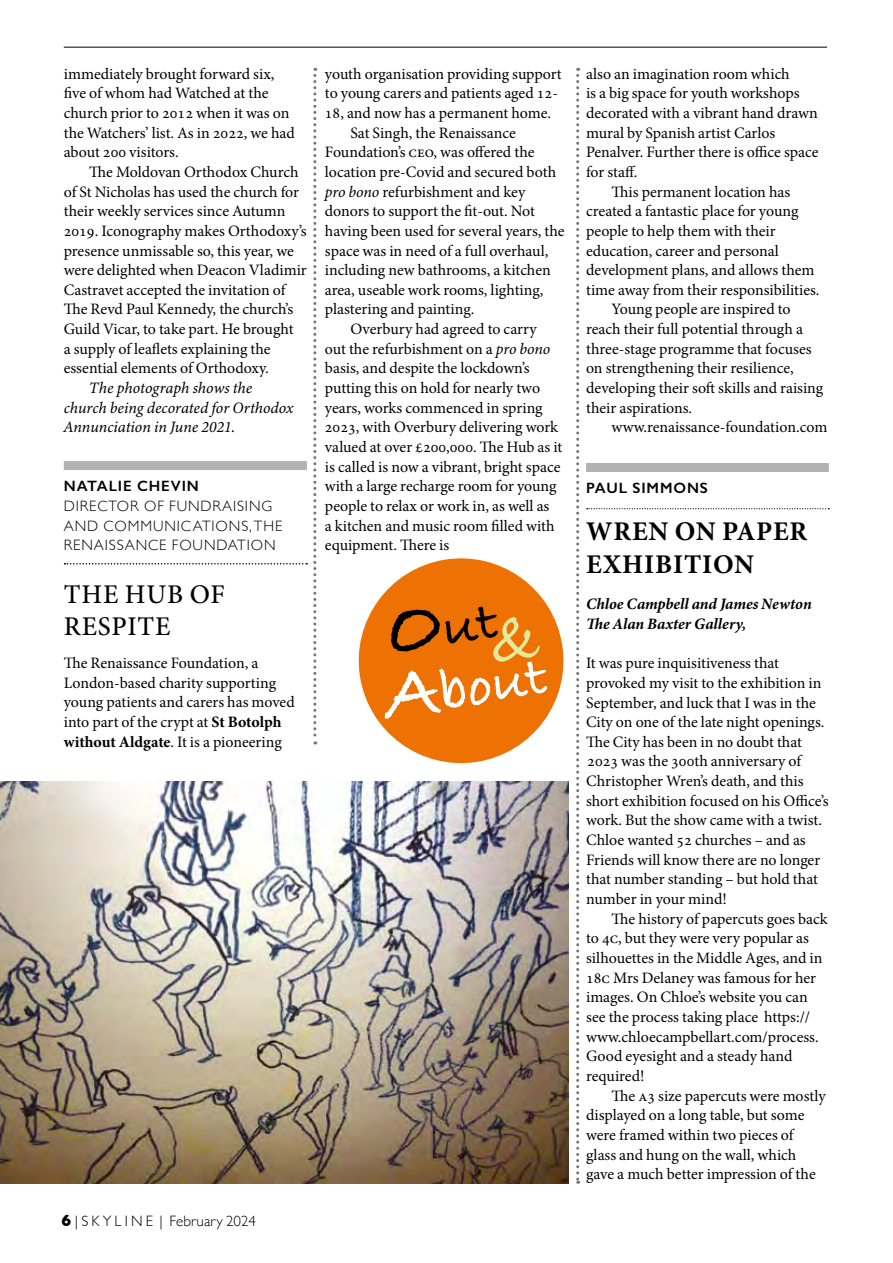
<style>
.page{position:relative;width:893px;height:1263px;background:#fff}
.page>*{position:absolute;margin:0;border:0;box-sizing:border-box;transform-origin:0 0}
.t1{font:700 58.05px "Bradley Hand ITCTT";color:#fff}
.t2{font:700 57px "Bradley Hand ITCTT";color:#000}
.t3{font:700 27px/33px "Minion Pro";letter-spacing:.03em;color:#000}
.t4{font:500 27px/31.5px "Minion Pro";letter-spacing:.03em;color:#000}
.t5{font:15.9px/19.6px "Minion Pro";letter-spacing:-.005em;color:#000}
.t6{font:italic 15.9px/19.6px "Minion Variable Concept";color:#000}
.t7{font:italic 700 15.9px/19.6px "Minion Pro";color:#000}
.t8{font:300 15px/19.6px "Gill Sans";letter-spacing:.06em;color:#000}
.t9{font:600 15px "Gill Sans";letter-spacing:.06em;color:#000}
.t10{font:300 15px "Gill Sans";color:#000}
.s1{font-style:inherit}
.s2{font-weight:700}
.s3{font-style:italic}
.s4{font-size:77.85px}
.s5{font-family:"Caflisch Script Pro";font-weight:400;font-size:88.8px;color:#e5e99b}
.s6{font-size:75.45px}
.s7{font-weight:700;font-size:16.5px}
</style>
<div class="page">
<hr style="left:64px;top:47px;width:763px;height:1px;background:#000">
<div style="left:64px;top:461px;width:243px;height:9px;background:#b3b2b2"></div>
<svg style="left:65px;top:563px;width:242px;height:1px"></svg>
<div style="left:586px;top:463px;width:243px;height:9px;background:#b3b2b2"></div>
<svg style="left:587px;top:508px;width:242px;height:1px"></svg>
<img style="left:0;top:781px;width:568px;height:403px">
<svg style="left:313px;top:68px;width:3px;height:676px"></svg>
<svg style="left:576px;top:68px;width:3px;height:1116px"></svg>
<svg style="left:358px;top:558px;width:206px;height:206px;fill:#ee7203"></svg>
<p class="t5" style="left:64px;top:64px;width:233px">immediately brought forward six, five of whom had Watched at the church prior to 2012 when it was on the Watchers’ list. As in 2022, we had about 200 visitors.</p>
<p class="t5" style="left:64px;top:162px;width:245px;text-indent:26px">The Moldovan Orthodox Church of St Nicholas has used the church for their weekly services since Autumn 2019. Iconography makes Orthodoxy’s presence unmissable so, this year, we were delighted when Deacon Vladimir Castravet accepted the invitation of The Revd Paul Kennedy, the church’s Guild Vicar, to take part. He brought<br>a supply of leaflets explaining the essential elements of Orthodoxy.</p>
<p class="t6" style="left:64px;top:378px;width:231px;text-indent:26px">The photograph shows the church being decorated for Orthodox<br>Annunciation in June <span class="s1">2021</span>.</p>
<p class="t9" style="left:64px;top:477px;width:137px">NATALIE CHEVIN</p>
<p class="t8" style="left:64px;top:495px;width:220px">DIRECTOR OF FUNDRAISING<br>AND COMMUNICATIONS, THE<br>RENAISSANCE FOUNDATION</p>
<h3 class="t4" style="left:64px;top:579px;width:163px">THE HUB OF<br>RESPITE</h3>
<p class="t5" style="left:64px;top:653px;width:233px">The Renaissance Foundation, a London-based charity supporting young patients and carers has moved into part of the crypt at <span class="s2">St Botolph without Aldgate</span>. It is a pioneering</p>
<p class="t5" style="left:325px;top:64px;width:238px">youth organisation providing support</p>
<p class="t5" style="left:325px;top:83px;width:235px">to young carers and patients aged 12-</p>
<p class="t5" style="left:325px;top:103px;width:228px">18, and now has a permanent home.</p>
<p class="t5" style="left:350px;top:123px;width:167px">Sat Singh, the Renaissance</p>
<p class="t5" style="left:325px;top:142px;width:211px">Foundation’s CEO, was offered the</p>
<p class="t5" style="left:325px;top:162px;width:233px">location pre-Covid and secured both</p>
<p class="t5" style="left:325px;top:182px;width:202px"><span class="s3">pro bono</span> refurbishment and key</p>
<p class="t5" style="left:325px;top:201px;width:211px">donors to support the fit-out. Not</p>
<p class="t5" style="left:325px;top:221px;width:241px">having been used for several years, the</p>
<p class="t5" style="left:325px;top:241px;width:225px">space was in need of a full overhaul,</p>
<p class="t5" style="left:325px;top:260px;width:227px">including new bathrooms, a kitchen</p>
<p class="t5" style="left:325px;top:280px;width:220px">area, useable work rooms, lighting,</p>
<p class="t5" style="left:325px;top:300px;width:151px">plastering and painting.</p>
<p class="t5" style="left:350px;top:319px;width:188px">Overbury had agreed to carry</p>
<p class="t5" style="left:325px;top:339px;width:227px">out the refurbishment on a <span class="s3">pro bono</span></p>
<p class="t5" style="left:325px;top:359px;width:206px">basis, and despite the lockdown’s</p>
<p class="t5" style="left:325px;top:378px;width:217px">putting this on hold for nearly two</p>
<p class="t5" style="left:325px;top:398px;width:219px">years, works commenced in spring</p>
<p class="t5" style="left:325px;top:418px;width:235px">2023, with Overbury delivering work</p>
<p class="t5" style="left:325px;top:437px;width:239px">valued at over £200,000. The Hub as it</p>
<p class="t5" style="left:325px;top:457px;width:237px">is called is now a vibrant, bright space</p>
<p class="t5" style="left:325px;top:476px;width:233px">with a large recharge room for young</p>
<p class="t5" style="left:325px;top:496px;width:226px">people to relax or work in, as well as</p>
<p class="t5" style="left:325px;top:516px;width:231px">a kitchen and music room filled with</p>
<p class="t5" style="left:325px;top:535px;width:126px">equipment. There is</p>
<h2 class="t2" style="left:380px;top:595px;width:149px;rotate:-9deg"><span class="s4">O</span>ut<span class="s5">&amp;</span></h2>
<h1 class="t1" style="left:378px;top:657px;width:165px;rotate:-9deg"><span class="s6">A</span>bout</h1>
<p class="t10" style="left:62px;top:1210px;width:196px"><span class="s7">6</span> | S K Y L I N E | February 2024</p>
<p class="t5" style="left:586px;top:64px;width:205px">also an imagination room which</p>
<p class="t5" style="left:586px;top:83px;width:215px">is a big space for youth workshops</p>
<p class="t5" style="left:586px;top:103px;width:233px">decorated with a vibrant hand drawn</p>
<p class="t5" style="left:586px;top:123px;width:191px">mural by Spanish artist Carlos</p>
<p class="t5" style="left:586px;top:142px;width:234px">Penalver. Further there is office space</p>
<p class="t5" style="left:586px;top:162px;width:53px">for staff.</p>
<p class="t5" style="left:612px;top:182px;width:180px">This permanent location has</p>
<p class="t5" style="left:586px;top:201px;width:214px">created a fantastic place for young</p>
<p class="t5" style="left:586px;top:221px;width:191px">people to help them with their</p>
<p class="t5" style="left:586px;top:241px;width:194px">education, career and personal</p>
<p class="t5" style="left:586px;top:260px;width:230px">development plans, and allows them</p>
<p class="t5" style="left:586px;top:280px;width:235px">time away from their responsibilities.</p>
<p class="t5" style="left:612px;top:300px;width:181px">Young people are inspired to</p>
<p class="t5" style="left:586px;top:319px;width:218px">reach their full potential through a</p>
<p class="t5" style="left:586px;top:339px;width:227px">three-stage programme that focuses</p>
<p class="t5" style="left:586px;top:359px;width:209px">on strengthening their resilience,</p>
<p class="t5" style="left:586px;top:378px;width:239px">developing their soft skills and raising</p>
<p class="t5" style="left:586px;top:398px;width:108px">their aspirations.</p>
<p class="t5" style="left:612px;top:418px;width:217px">www.renaissance-foundation.com</p>
<p class="t9" style="left:586px;top:479px;width:123px">PAUL SIMMONS</p>
<h3 class="t3" style="left:586px;top:515px;width:223px">WREN ON PAPER<br>EXHIBITION</h3>
<p class="t7" style="left:586px;top:594px;width:227px">Chloe Campbell and James Newton<br>The Alan Baxter Gallery,</p>
<p class="t5" style="left:586px;top:653px;width:244px">It was pure inquisitiveness that provoked my visit to the exhibition in September, and luck that I was in the City on one of the late night openings.<br>The City has been in no doubt that 2023 was the 300th anniversary of Christopher Wren’s death, and this short exhibition focused on his Office’s work. But the show came with a twist.<br>Chloe wanted 52 churches – and as Friends will know there are no longer that number standing – but hold that number in your mind!</p>
<p class="t5" style="left:586px;top:909px;width:243px;text-indent:26px">The history of papercuts goes back to 4C, but they were very popular as silhouettes in the Middle Ages, and in<br>18C Mrs Delaney was famous for her images. On Chloe’s website you can see the process taking place https:// www.chloecampbellart.com/process.<br>Good eyesight and a steady hand required!</p>
<p class="t5" style="left:586px;top:1086px;width:241px;text-indent:26px">The A3 size papercuts were mostly displayed on a long table, but some were framed within two pieces of glass and hung on the wall, which gave a much better impression of the</p>
</div>
